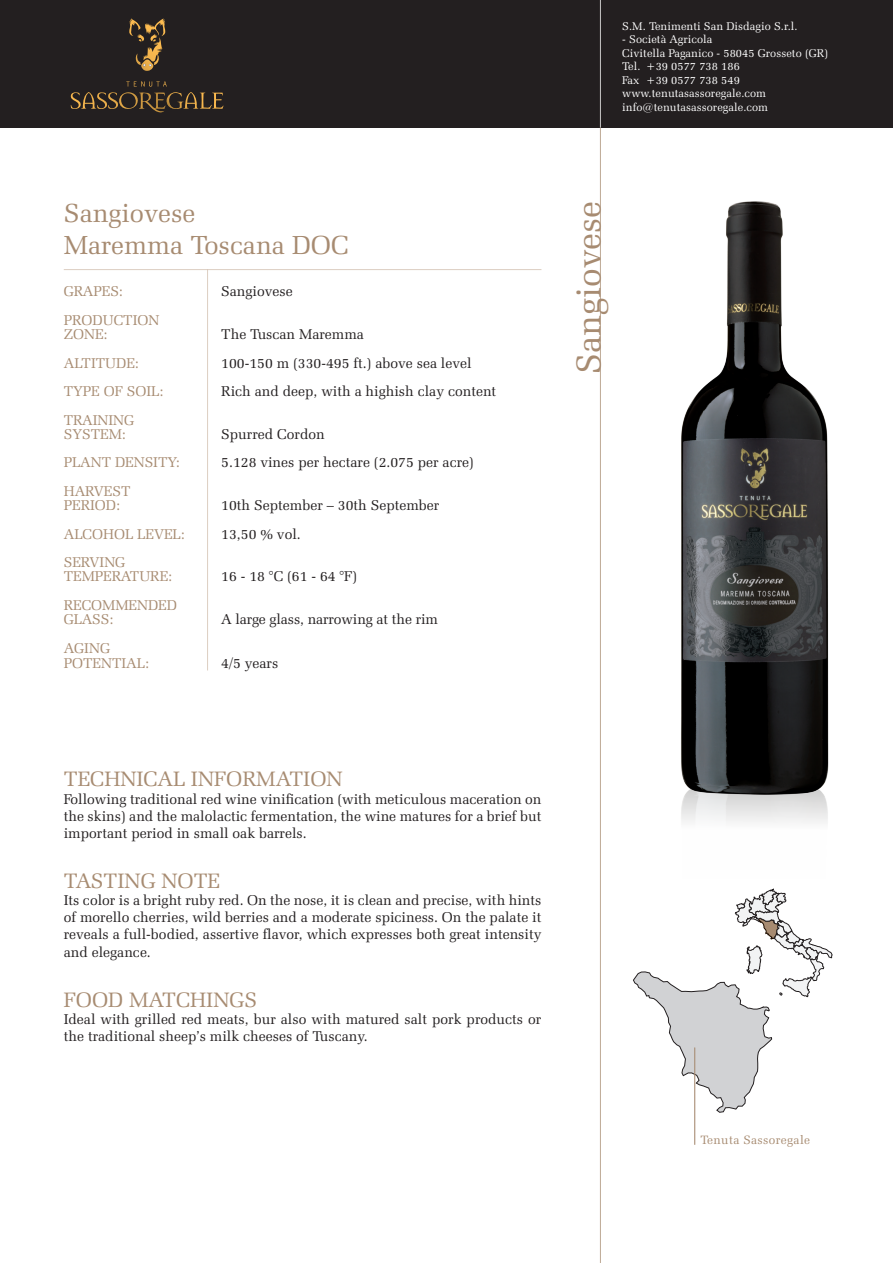
<style>
.page{position:relative;width:893px;height:1263px;background:#fff}
.page>*{position:absolute;margin:0;border:0;box-sizing:border-box;transform-origin:0 0}
.heading_2{font:34.5px "Zapf Elliptical 711 BT";color:#a78b71}
.t1{font:26.25px "Zapf Elliptical 711 BT";color:#a78b71}
.t2{font:21px "Zapf Elliptical 711 BT";color:#a78b71}
.t3{font:14.25px/17.1px "Zapf Elliptical 711 BT";color:#231f20;text-align:justify}
.t4{font:14.25px "Zapf Elliptical 711 BT";color:#a78b71}
.t5{font:12.15px "Zapf Elliptical 711 BT";letter-spacing:.03em;color:#a78b71}
.t6{font:11.25px "Zapf Elliptical 711 BT";letter-spacing:.005em;color:#fff}
</style>
<div class="page">
<div style="left:0;top:0;width:893px;height:128px;background:#231f20"></div>
<hr style="left:599px;top:128px;width:3px;height:1135px;background:#a78b71">
<hr style="left:206px;top:269px;width:3px;height:401px;background:#d1bead">
<hr style="left:64px;top:268px;width:477px;height:3px;background:#d1bead">
<hr style="left:599px;top:0;width:3px;height:128px;background:#fff">
<svg style="left:633px;top:889px;width:199px;height:223px"></svg>
<hr style="left:694px;top:1047px;width:1px;height:98px;background:#a78b71">
<svg style="left:70px;top:81px;width:154px;height:32px"></svg>
<svg style="left:129px;top:18px;width:37px;height:53px"></svg>
<img style="left:681px;top:201px;width:148px;height:609px">
<p class="t1" style="left:64px;top:198px;width:133px">Sangiovese</p>
<p class="t1" style="left:64px;top:229px;width:286px">Maremma Toscana DOC</p>
<p class="t4" style="left:64px;top:283px;width:61px">GRAPES:</p>
<p class="t3" style="left:221px;top:283px;width:73px">Sangiovese</p>
<p class="t4" style="left:64px;top:311px;width:97px">PRODUCTION</p>
<p class="t4" style="left:64px;top:326px;width:45px">ZONE:</p>
<p class="t3" style="left:221px;top:326px;width:144px">The Tuscan Maremma</p>
<p class="t4" style="left:64px;top:354px;width:76px">ALTITUDE:</p>
<p class="t3" style="left:221px;top:354px;width:252px">100-150 m (330-495 ft.) above sea level</p>
<p class="t4" style="left:64px;top:383px;width:101px">TYPE OF SOIL:</p>
<p class="t3" style="left:221px;top:383px;width:277px">Rich and deep, with a highish clay content</p>
<p class="t4" style="left:64px;top:411px;width:72px">TRAINING</p>
<p class="t4" style="left:64px;top:425px;width:63px">SYSTEM:</p>
<p class="t3" style="left:221px;top:425px;width:105px">Spurred Cordon</p>
<p class="t4" style="left:64px;top:454px;width:117px">PLANT DENSITY:</p>
<p class="t3" style="left:221px;top:454px;width:254px">5.128 vines per hectare (2.075 per acre)</p>
<p class="t4" style="left:64px;top:482px;width:68px">HARVEST</p>
<p class="t4" style="left:64px;top:497px;width:58px">PERIOD:</p>
<p class="t3" style="left:221px;top:497px;width:220px">10th September – 30th September</p>
<p class="t4" style="left:64px;top:525px;width:123px">ALCOHOL LEVEL:</p>
<p class="t3" style="left:221px;top:525px;width:81px">13,50 % vol.</p>
<p class="t4" style="left:64px;top:554px;width:63px">SERVING</p>
<p class="t4" style="left:64px;top:568px;width:110px">TEMPERATURE:</p>
<p class="t3" style="left:221px;top:568px;width:137px">16 - 18 °C (61 - 64 °F)</p>
<p class="t4" style="left:64px;top:596px;width:115px">RECOMMENDED</p>
<p class="t4" style="left:64px;top:611px;width:51px">GLASS:</p>
<p class="t3" style="left:221px;top:611px;width:218px">A large glass, narrowing at the rim</p>
<p class="t4" style="left:64px;top:639px;width:48px">AGING</p>
<p class="t4" style="left:64px;top:654px;width:87px">POTENTIAL:</p>
<p class="t3" style="left:221px;top:654px;width:59px">4/5 years</p>
<p class="t6" style="left:622px;top:19px;width:177px">S.M. Tenimenti San Disdagio S.r.l.</p>
<p class="t6" style="left:622px;top:33px;width:92px">- Società Agricola</p>
<p class="t6" style="left:622px;top:46px;width:207px">Civitella Paganico - 58045 Grosseto (GR)</p>
<p class="t6" style="left:622px;top:60px;width:119px">Tel. +39 0577 738 186</p>
<p class="t6" style="left:622px;top:73px;width:119px">Fax +39 0577 738 549</p>
<p class="t6" style="left:622px;top:87px;width:145px">www.tenutasassoregale.com</p>
<p class="t6" style="left:622px;top:100px;width:147px">info@tenutasassoregale.com</p>
<p class="heading_2" style="left:568px;top:374px;width:175px;rotate:-90deg">Sangiovese</p>
<p class="t2" style="left:64px;top:767px;width:280px">TECHNICAL INFORMATION</p>
<p class="t3" style="left:64px;top:790px;width:479px">Following traditional red wine vinification (with meticulous maceration on the skins) and the malolactic fermentation, the wine matures for a brief but important period in small oak barrels.</p>
<p class="t2" style="left:64px;top:868px;width:158px">TASTING NOTE</p>
<p class="t3" style="left:64px;top:892px;width:479px">Its color is a bright ruby red. On the nose, it is clean and precise, with hints of morello cherries, wild berries and a moderate spiciness. On the palate it reveals a full-bodied, assertive flavor, which expresses both great intensity and elegance.</p>
<p class="t2" style="left:64px;top:987px;width:195px">FOOD MATCHINGS</p>
<p class="t3" style="left:64px;top:1010px;width:479px">Ideal with grilled red meats, bur also with matured salt pork products or the traditional sheep’s milk cheeses of Tuscany.</p>
<p class="t5" style="left:700px;top:1133px;width:111px">Tenuta Sassoregale</p>
</div>
